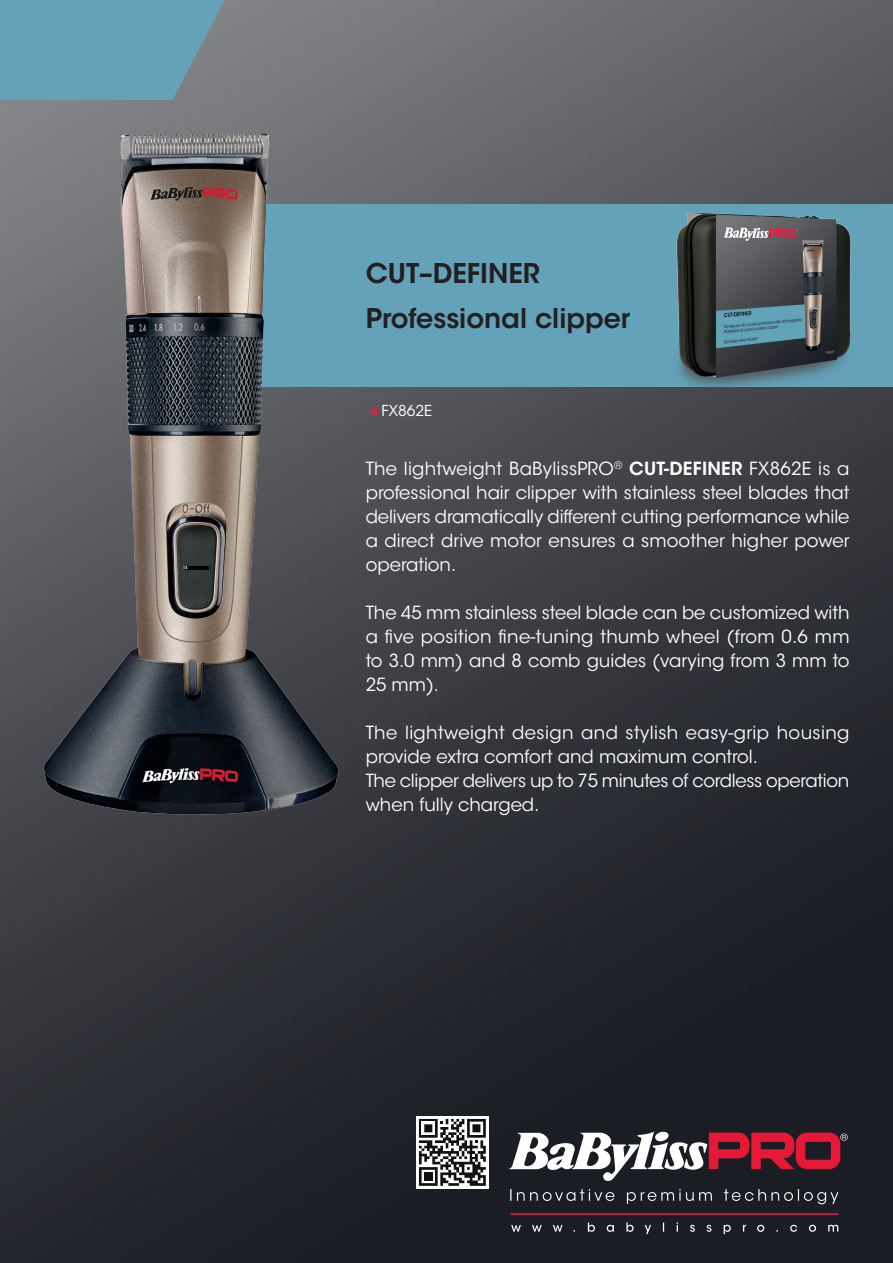
<style>
.page{position:relative;width:893px;height:1263px;background:#fff}
.page>*{position:absolute;margin:0;border:0;box-sizing:border-box;transform-origin:0 0}
.t1{font:600 27px/45.2px "ITC Avant Garde Std";color:#231f20}
.t2{font:18px/24px "ITC Avant Garde Std";color:#fff;text-align:justify}
.t3{font:15px "ITC Avant Garde Std";color:#fff}
.s1{font-weight:600}
</style>
<div class="page">
<img style="left:0;top:0;width:893px;height:1263px">
<div style="left:234px;top:204px;width:659px;height:182px;background:#64a2b9"></div>
<img style="left:652px;top:192px;width:241px;height:291px">
<img style="left:0;top:110px;width:419px;height:737px">
<svg style="left:0;top:0;width:225px;height:100px;background:#669eb3"></svg>
<svg style="left:370px;top:407px;width:7px;height:9px"></svg>
<div style="left:416px;top:1116px;width:72px;height:72px;background:#fff"></div>
<svg style="left:419px;top:1119px;width:67px;height:67px"></svg>
<svg style="left:509px;top:1131px;width:339px;height:50px"></svg>
<hr style="left:510px;top:1213px;width:328px;height:2px;background:#ec1945">
<svg style="left:511px;top:1222px;width:327px;height:12px;background:#303339"></svg>
<svg style="left:510px;top:1189px;width:328px;height:15px;background:#383b41"></svg>
<h1 class="t1" style="left:366px;top:250px;width:266px">CUT–DEFINER<br>Professional clipper</h1>
<p class="t3" style="left:382px;top:402px;width:52px">FX862E</p>
<p class="t2" style="left:366px;top:456px;width:485px">The lightweight BaBylissPRO<sup>®</sup> <span class="s1">CUT-DEFINER</span> FX862E is a professional hair clipper with stainless steel blades that delivers dramatically different cutting performance while a direct drive motor ensures a smoother higher power operation.</p>
<p class="t2" style="left:366px;top:600px;width:485px">The 45 mm stainless steel blade can be customized with a five position fine-tuning thumb wheel (from 0.6 mm to 3.0 mm) and 8 comb guides (varying from 3 mm to 25 mm).</p>
<p class="t2" style="left:366px;top:720px;width:485px;text-align:left">The lightweight design and stylish easy-grip housing provide extra comfort and maximum control.<br>The clipper delivers up to 75 minutes of cordless operation when fully charged.</p>
</div>
